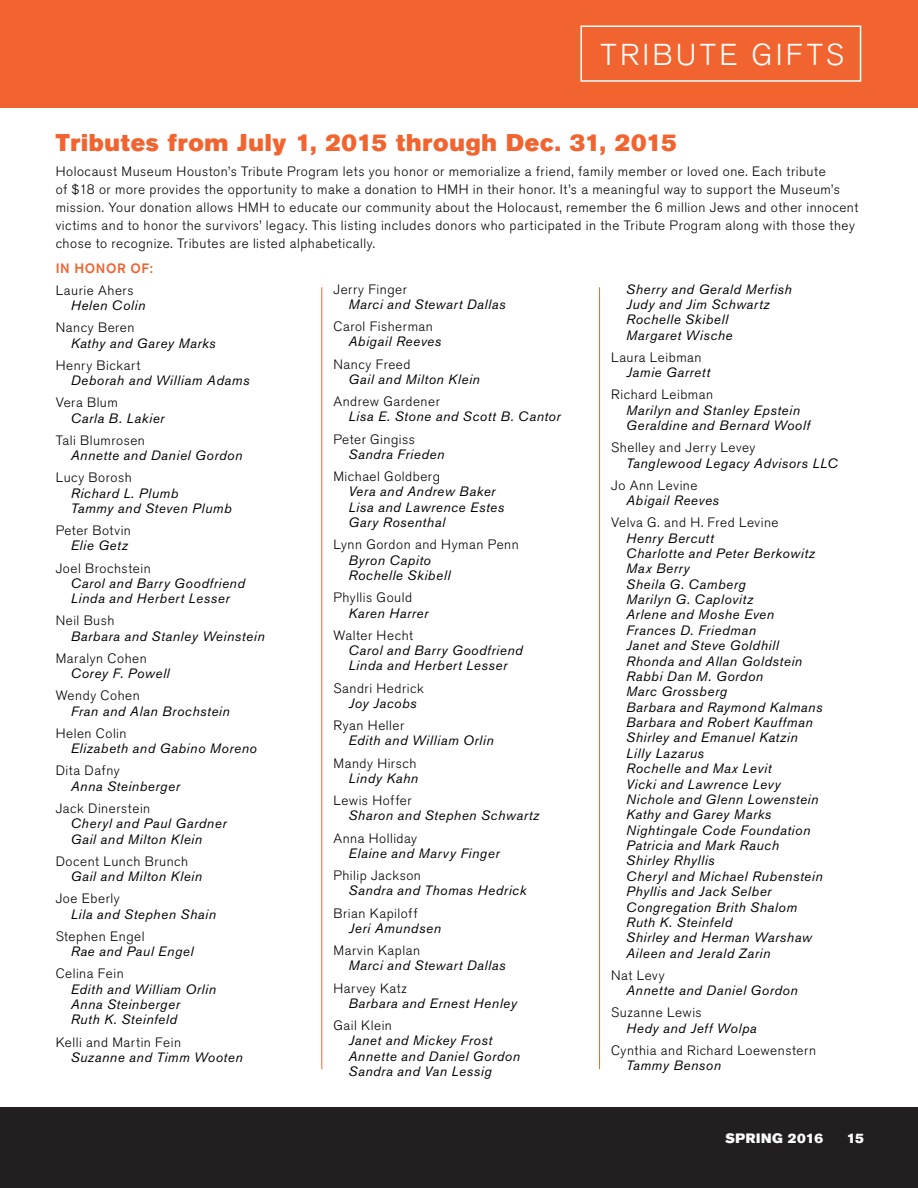
<style>
.page{position:relative;width:918px;height:1188px;background:#fff}
.page>*{position:absolute;margin:0;border:0;box-sizing:border-box;transform-origin:0 0}
.t1{font:300 30px "Akzidenz Grotesk BE";letter-spacing:.105em;color:#fff}
.Standard_Column_Text{font:24px "Akzidenz Grotesk BE Super";letter-spacing:.03em;color:#f2642f}
.Standard_Column_Text-2{font:italic 13.5px/15.3px "Akzidenz Grotesk BE";letter-spacing:.04em;color:#000001}
.Standard_Column_Text-3{font:300 13.5px/15.3px "Akzidenz Grotesk BE";letter-spacing:.04em;color:#000001}
.t2{font:13.5px "Akzidenz Grotesk BE Super";letter-spacing:.05em;color:#fff}
.Standard_Column_Text-4{font:500 13.5px "Akzidenz Grotesk BE";letter-spacing:.045em;color:#f2642f}
.s1{font-weight:400;font-style:italic}
.s2{font-weight:300;font-style:normal}
</style>
<div class="page">
<div style="left:0;top:1107px;width:918px;height:81px;background:#231f20"></div>
<div style="left:0;top:0;width:918px;height:108px;background:#f2642f"></div>
<div style="left:580px;top:26px;width:281px;height:56px;border:2px solid #fff"></div>
<hr style="left:0;top:602px;width:1px;height:298px;background:#717b94">
<hr style="left:322px;top:287px;width:1px;height:782px;background:#f2642f">
<hr style="left:599px;top:287px;width:1px;height:782px;background:#ea6d1f">
<p class="t1" style="left:601px;top:38px;width:245px">TRIBUTE GIFTS</p>
<p class="Standard_Column_Text" style="left:56px;top:129px;width:622px">Tributes from July 1, 2015 through Dec. 31, 2015</p>
<p class="Standard_Column_Text-3" style="left:56px;top:163px;width:804px;line-height:18px">Holocaust Museum Houston’s Tribute Program lets you honor or memorialize a friend, family member or loved one. Each tribute<br>of $18 or more provides the opportunity to make a donation to HMH in their honor. It’s a meaningful way to support the Museum’s mission. Your donation allows HMH to educate our community about the Holocaust, remember the 6 million Jews and other innocent victims and to honor the survivors’ legacy. This listing includes donors who participated in the Tribute Program along with those they chose to recognize. Tributes are listed alphabetically.</p>
<p class="Standard_Column_Text-4" style="left:56px;top:260px;width:99px">IN HONOR OF:</p>
<p class="Standard_Column_Text-3" style="left:71px;top:283px;width:76px;text-indent:-15px">Laurie Ahers<br><span class="s1">Helen Colin</span></p>
<p class="Standard_Column_Text-2" style="left:71px;top:320px;width:147px;text-indent:-15px"><span class="s2">Nancy Beren<br></span>Kathy and Garey Marks</p>
<p class="Standard_Column_Text-2" style="left:71px;top:357px;width:180px;text-indent:-15px"><span class="s2">Henry Bickart<br></span>Deborah and William Adams</p>
<p class="Standard_Column_Text-2" style="left:71px;top:395px;width:95px;text-indent:-15px"><span class="s2">Vera Blum<br></span>Carla B. Lakier</p>
<p class="Standard_Column_Text-2" style="left:71px;top:432px;width:173px;text-indent:-15px"><span class="s2">Tali Blumrosen<br></span>Annette and Daniel Gordon</p>
<p class="Standard_Column_Text-2" style="left:71px;top:470px;width:162px;text-indent:-15px"><span class="s2">Lucy Borosh<br></span>Richard L. Plumb<br>Tammy and Steven Plumb</p>
<p class="Standard_Column_Text-3" style="left:56px;top:523px;width:77px;text-align:right">Peter Botvin<br><span class="s1">Elie Getz</span></p>
<p class="Standard_Column_Text-2" style="left:71px;top:560px;width:176px;text-indent:-15px"><span class="s2">Joel Brochstein<br></span>Carol and Barry Goodfriend<br>Linda and Herbert Lesser</p>
<p class="Standard_Column_Text-2" style="left:71px;top:613px;width:196px;text-indent:-15px"><span class="s2">Neil Bush<br></span>Barbara and Stanley Weinstein</p>
<p class="Standard_Column_Text-2" style="left:71px;top:650px;width:101px;text-indent:-15px"><span class="s2">Maralyn Cohen<br></span>Corey F. Powell</p>
<p class="Standard_Column_Text-2" style="left:71px;top:688px;width:161px;text-indent:-15px"><span class="s2">Wendy Cohen<br></span>Fran and Alan Brochstein</p>
<p class="Standard_Column_Text-2" style="left:71px;top:725px;width:188px;text-indent:-15px"><span class="s2">Helen Colin<br></span>Elizabeth and Gabino Moreno</p>
<p class="Standard_Column_Text-2" style="left:71px;top:763px;width:111px;text-indent:-15px"><span class="s2">Dita Dafny<br></span>Anna Steinberger</p>
<p class="Standard_Column_Text-2" style="left:71px;top:800px;width:157px;text-indent:-15px"><span class="s2">Jack Dinerstein<br></span>Cheryl and Paul Gardner<br>Gail and Milton Klein</p>
<p class="Standard_Column_Text-2" style="left:71px;top:853px;width:133px;text-indent:-15px"><span class="s2">Docent Lunch Brunch<br></span>Gail and Milton Klein</p>
<p class="Standard_Column_Text-2" style="left:71px;top:891px;width:147px;text-indent:-15px"><span class="s2">Joe Eberly<br></span>Lila and Stephen Shain</p>
<p class="Standard_Column_Text-2" style="left:71px;top:928px;width:124px;text-indent:-15px"><span class="s2">Stephen Engel<br></span>Rae and Paul Engel</p>
<p class="Standard_Column_Text-2" style="left:71px;top:966px;width:147px;text-indent:-15px"><span class="s2">Celina Fein<br></span>Edith and William Orlin<br>Anna Steinberger<br>Ruth K. Steinfeld</p>
<p class="Standard_Column_Text-2" style="left:71px;top:1034px;width:174px;text-indent:-15px"><span class="s2">Kelli and Martin Fein<br></span>Suzanne and Timm Wooten</p>
<p class="Standard_Column_Text-2" style="left:348px;top:281px;width:159px;text-indent:-15px"><span class="s2">Jerry Finger<br></span>Marci and Stewart Dallas</p>
<p class="Standard_Column_Text-3" style="left:348px;top:319px;width:94px;text-indent:-15px">Carol Fisherman<br><span class="s1">Abigail Reeves</span></p>
<p class="Standard_Column_Text-2" style="left:348px;top:356px;width:133px;text-indent:-15px"><span class="s2">Nancy Freed<br></span>Gail and Milton Klein</p>
<p class="Standard_Column_Text-2" style="left:348px;top:394px;width:214px;text-indent:-15px"><span class="s2">Andrew Gardener<br></span>Lisa E. Stone and Scott B. Cantor</p>
<p class="Standard_Column_Text-2" style="left:348px;top:431px;width:97px;text-indent:-15px"><span class="s2">Peter Gingiss<br></span>Sandra Frieden</p>
<p class="Standard_Column_Text-2" style="left:348px;top:469px;width:157px;text-indent:-15px"><span class="s2">Michael Goldberg<br></span>Vera and Andrew Baker<br>Lisa and Lawrence Estes<br>Gary Rosenthal</p>
<p class="Standard_Column_Text-2" style="left:348px;top:537px;width:172px;text-indent:-15px"><span class="s2">Lynn Gordon and Hyman Penn<br></span>Byron Capito<br>Rochelle Skibell</p>
<p class="Standard_Column_Text-3" style="left:348px;top:590px;width:82px;text-indent:-15px">Phyllis Gould<br><span class="s1">Karen Harrer</span></p>
<p class="Standard_Column_Text-2" style="left:348px;top:627px;width:176px;text-indent:-15px"><span class="s2">Walter Hecht<br></span>Carol and Barry Goodfriend<br>Linda and Herbert Lesser</p>
<p class="Standard_Column_Text-3" style="left:333px;top:680px;width:92px;text-align:center">Sandri Hedrick<br><span class="s1">Joy Jacobs</span></p>
<p class="Standard_Column_Text-2" style="left:348px;top:718px;width:147px;text-indent:-15px"><span class="s2">Ryan Heller<br></span>Edith and William Orlin</p>
<p class="Standard_Column_Text-3" style="left:333px;top:755px;width:86px;text-align:right">Mandy Hirsch<br><span class="s1">Lindy Kahn</span></p>
<p class="Standard_Column_Text-2" style="left:348px;top:793px;width:193px;text-indent:-15px"><span class="s2">Lewis Hoffer<br></span>Sharon and Stephen Schwartz</p>
<p class="Standard_Column_Text-2" style="left:348px;top:830px;width:153px;text-indent:-15px"><span class="s2">Anna Holliday<br></span>Elaine and Marvy Finger</p>
<p class="Standard_Column_Text-2" style="left:348px;top:868px;width:179px;text-indent:-15px"><span class="s2">Philip Jackson<br></span>Sandra and Thomas Hedrick</p>
<p class="Standard_Column_Text-3" style="left:348px;top:905px;width:94px;text-indent:-15px">Brian Kapiloff<br><span class="s1">Jeri Amundsen</span></p>
<p class="Standard_Column_Text-2" style="left:348px;top:943px;width:159px;text-indent:-15px"><span class="s2">Marvin Kaplan<br></span>Marci and Stewart Dallas</p>
<p class="Standard_Column_Text-2" style="left:348px;top:980px;width:170px;text-indent:-15px"><span class="s2">Harvey Katz<br></span>Barbara and Ernest Henley</p>
<p class="Standard_Column_Text-2" style="left:348px;top:1018px;width:173px;text-indent:-15px"><span class="s2">Gail Klein<br></span>Janet and Mickey Frost<br>Annette and Daniel Gordon<br>Sandra and Van Lessig</p>
<p class="Standard_Column_Text-2" style="left:626px;top:281px;width:167px">Sherry and Gerald Merfish<br>Judy and Jim Schwartz<br>Rochelle Skibell<br>Margaret Wische</p>
<p class="Standard_Column_Text-3" style="left:626px;top:350px;width:85px;text-indent:-15px">Laura Leibman<br><span class="s1">Jamie Garrett</span></p>
<p class="Standard_Column_Text-2" style="left:626px;top:387px;width:186px;text-indent:-15px"><span class="s2">Richard Leibman<br></span>Marilyn and Stanley Epstein<br>Geraldine and Bernard Woolf</p>
<p class="Standard_Column_Text-2" style="left:626px;top:440px;width:213px;text-indent:-15px"><span class="s2">Shelley and Jerry Levey<br></span>Tanglewood Legacy Advisors LLC</p>
<p class="Standard_Column_Text-2" style="left:626px;top:477px;width:94px;text-indent:-15px"><span class="s2">Jo Ann Levine<br></span>Abigail Reeves</p>
<p class="Standard_Column_Text-2" style="left:626px;top:515px;width:198px;text-indent:-15px"><span class="s2">Velva G. and H. Fred Levine<br></span>Henry Bercutt<br>Charlotte and Peter Berkowitz<br>Max Berry<br>Sheila G. Camberg<br>Marilyn G. Caplovitz<br>Arlene and Moshe Even<br>Frances D. Friedman<br>Janet and Steve Goldhill<br>Rhonda and Allan Goldstein<br>Rabbi Dan M. Gordon<br>Marc Grossberg<br>Barbara and Raymond Kalmans<br>Barbara and Robert Kauffman<br>Shirley and Emanuel Katzin<br>Lilly Lazarus<br>Rochelle and Max Levit<br>Vicki and Lawrence Levy<br>Nichole and Glenn Lowenstein<br>Kathy and Garey Marks<br>Nightingale Code Foundation<br>Patricia and Mark Rauch<br>Shirley Rhyllis<br>Cheryl and Michael Rubenstein<br>Phyllis and Jack Selber<br>Congregation Brith Shalom<br>Ruth K. Steinfeld<br>Shirley and Herman Warshaw<br>Aileen and Jerald Zarin</p>
<p class="Standard_Column_Text-2" style="left:626px;top:967px;width:173px;text-indent:-15px"><span class="s2">Nat Levy<br></span>Annette and Daniel Gordon</p>
<p class="Standard_Column_Text-2" style="left:626px;top:1005px;width:132px;text-indent:-15px"><span class="s2">Suzanne Lewis<br></span>Hedy and Jeff Wolpa</p>
<p class="Standard_Column_Text-3" style="left:626px;top:1043px;width:191px;text-indent:-15px">Cynthia and Richard Loewenstern<br><span class="s1">Tammy Benson</span></p>
<p class="t2" style="left:725px;top:1130px;width:100px">SPRING 2016</p>
<p class="t2" style="left:847px;top:1130px;width:19px">15</p>
</div>
